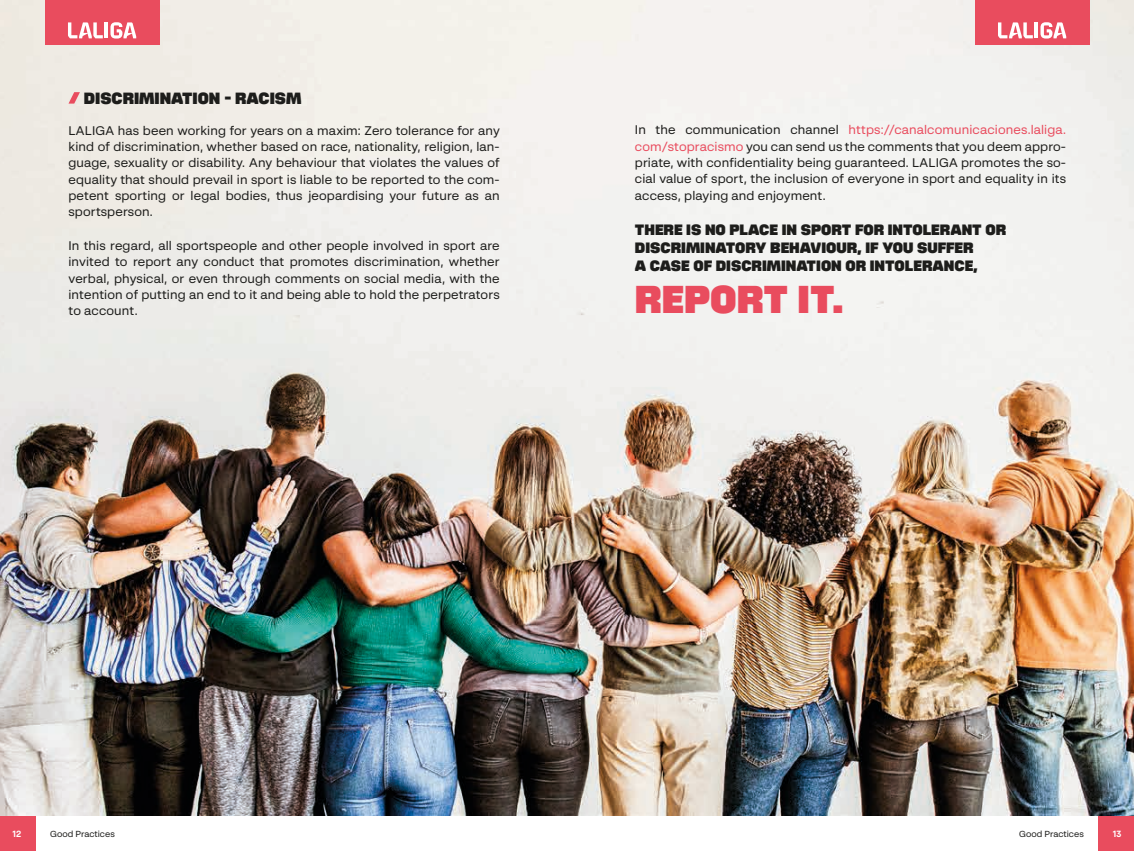
<style>
.page{position:relative;width:1134px;height:851px;background:#fff}
.page>*{position:absolute;margin:0;border:0;box-sizing:border-box;transform-origin:0 0}
.t1{font:700 expanded 38.75px "LALIGA Headline";color:#e94c5e}
.t2{font:700 expanded 16.25px "LALIGA Headline";color:#1d1d1b}
.t3{font:700 expanded 15px/18px "LALIGA Headline";color:#1d1d1b}
.t4{font:12.5px/16.2px "LALIGA Text";letter-spacing:.01em;color:#1d1d1b;text-align:justify}
.t5{font:700 9px "LALIGA Text";color:#fff}
.t6{font:8.75px "LALIGA Text";color:#1d1d1b}
.s1{color:#e94c5e}
</style>
<div class="page">
<div style="left:0;top:814px;width:36px;height:36px;background:#e94c5e"></div>
<div style="left:1098px;top:814px;width:36px;height:36px;background:#e94c5e"></div>
<img style="left:0;top:0;width:1134px;height:815px">
<svg style="left:69px;top:92px;width:11px;height:12px"></svg>
<div style="left:975px;top:0;width:114px;height:45px;background:#e94c5e"></div>
<svg style="left:998px;top:22px;width:35px;height:16px"></svg>
<hr style="left:1035px;top:22px;width:3px;height:16px;background:#fff">
<svg style="left:1040px;top:22px;width:26px;height:17px"></svg>
<div style="left:45px;top:0;width:114px;height:45px;background:#e94c5e"></div>
<svg style="left:68px;top:22px;width:35px;height:16px"></svg>
<hr style="left:105px;top:22px;width:3px;height:16px;background:#fff">
<svg style="left:110px;top:22px;width:26px;height:17px"></svg>
<h2 class="t2" style="left:84px;top:88px;width:219px">DISCRIMINATION - RACISM</h2>
<p class="t4" style="left:69px;top:122px;width:433px">LALIGA has been working for years on a maxim: Zero tolerance for any kind of discrimination, whether based on race, nationality, religion, lan&shy;guage, sexuality or disability. Any behaviour that violates the values of equality that should prevail in sport is liable to be reported to the com&shy;petent sporting or legal bodies, thus jeopardising your future as an sportsperson.</p>
<p class="t4" style="left:69px;top:237px;width:433px">In this regard, all sportspeople and other people involved in sport are invited to report any conduct that promotes discrimination, whether verbal, physical, or even through comments on social media, with the intention of putting an end to it and being able to hold the perpetrators to account.</p>
<p class="t4" style="left:635px;top:122px;width:433px">In the communication channel <span class="s1">https://canalcomunicaciones.laliga. com/stopracismo</span> you can send us the comments that you deem appro&shy;priate, with confidentiality being guaranteed. LALIGA promotes the so&shy;cial value of sport, the inclusion of everyone in sport and equality in its access, playing and enjoyment.</p>
<p class="t3" style="left:635px;top:220px;width:373px">THERE IS NO PLACE IN SPORT FOR INTOLERANT OR<br>DISCRIMINATORY BEHAVIOUR, IF YOU SUFFER<br>A CASE OF DISCRIMINATION OR INTOLERANCE,</p>
<h1 class="t1" style="left:635px;top:276px;width:210px">REPORT IT.</h1>
<p class="t5" style="left:12px;top:828px;width:10px">12</p>
<p class="t6" style="left:50px;top:828px;width:66px">Good Practices</p>
<p class="t6" style="left:1019px;top:828px;width:66px">Good Practices</p>
<p class="t5" style="left:1113px;top:828px;width:10px">13</p>
</div>
